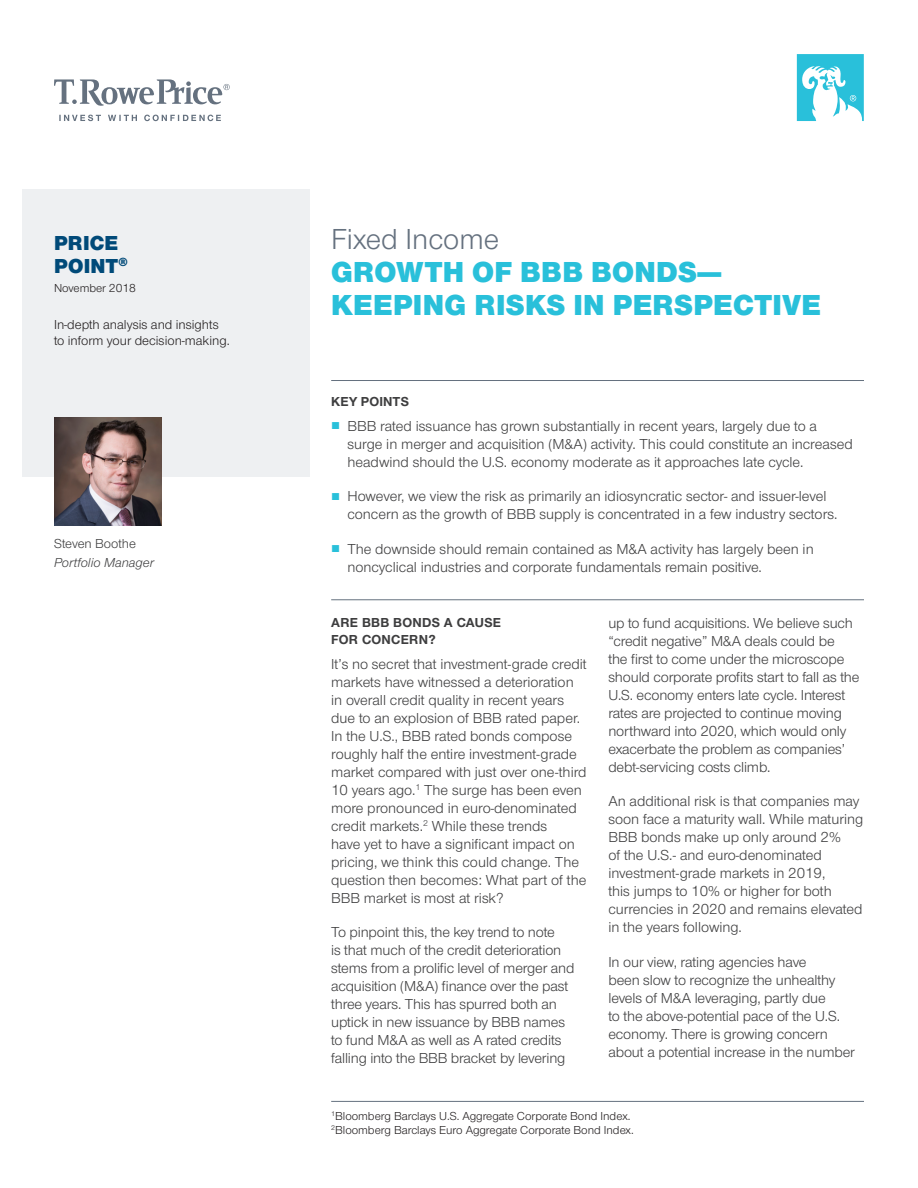
<style>
.page{position:relative;width:918px;height:1188px;background:#fff}
.page>*{position:absolute;margin:0;border:0;box-sizing:border-box;transform-origin:0 0}
.t1{font:900 30px/33px "Nimbus Sans Novus";letter-spacing:.01em;color:#29c0da}
.t2{font:30px "Nimbus Sans Novus";color:#65717f}
.t3{font:900 21px/22.5px "Nimbus Sans Novus";letter-spacing:.01em;color:#004a79}
.t4{font:15px/18px "Nimbus Sans Novus";letter-spacing:-.005em;color:#3e3e3f}
.t5{font:13.5px/16.5px "Nimbus Sans Novus";color:#231f20}
.t6{font:700 13.5px/17.2px "Nimbus Sans Novus";letter-spacing:.02em;color:#3e3e3f}
.t7{font:italic 13.5px "Nimbus Sans Novus";color:#3e3e3f}
.t8{font:13.5px "Nimbus Sans Novus";color:#3e3e3f}
.t9{font:12px/14.4px "Nimbus Sans Novus";color:#231f20}
.s1{font-family:"Arial";color:#29c0da}
</style>
<div class="page">
<div style="left:22px;top:189px;width:288px;height:288px;background:#eef0f2"></div>
<svg style="left:59px;top:115px;width:162px;height:6px"></svg>
<svg style="left:54px;top:79px;width:176px;height:27px"></svg>
<svg style="left:797px;top:54px;width:67px;height:67px"></svg>
<hr style="left:331px;top:380px;width:533px;height:1px;background:#65717f">
<img style="left:54px;top:417px;width:108px;height:108px">
<hr style="left:331px;top:599px;width:533px;height:1px;background:#65717f">
<hr style="left:331px;top:1101px;width:533px;height:1px;background:#65717f">
<h2 class="t3" style="left:54px;top:231px;width:75px">PRICE<br>POINT<sup>®</sup></h2>
<p class="t9" style="left:54px;top:281px;width:84px">November 2018</p>
<p class="t5" style="left:54px;top:316px;width:177px">In-depth analysis and insights to inform your decision-making.</p>
<p class="t8" style="left:54px;top:535px;width:83px">Steven Boothe</p>
<p class="t7" style="left:54px;top:553px;width:101px">Portfolio Manager</p>
<h1 class="t2" style="left:331px;top:220px;width:169px">Fixed Income</h1>
<h1 class="t1" style="left:331px;top:254px;width:491px">GROWTH OF BBB BONDS—<br>KEEPING RISKS IN PERSPECTIVE</h1>
<p class="t6" style="left:331px;top:392px;width:79px">KEY POINTS</p>
<p class="t4" style="left:347px;top:416px;width:507px;text-indent:-16px"><span class="s1">■</span> BBB rated issuance has grown substantially in recent years, largely due to a surge in merger and acquisition (M&amp;A) activity. This could constitute an increased headwind should the U.S. economy moderate as it approaches late cycle.</p>
<p class="t4" style="left:347px;top:487px;width:492px;text-indent:-16px"><span class="s1">■</span> However, we view the risk as primarily an idiosyncratic sector- and issuer-level concern as the growth of BBB supply is concentrated in a few industry sectors.</p>
<p class="t4" style="left:347px;top:539px;width:468px;text-indent:-16px"><span class="s1">■</span> The downside should remain contained as M&amp;A activity has largely been in noncyclical industries and corporate fundamentals remain positive.</p>
<p class="t6" style="left:331px;top:613px;width:171px">ARE BBB BONDS A CAUSE<br>FOR CONCERN?</p>
<p class="t4" style="left:331px;top:654px;width:257px">It’s no secret that investment‑grade credit markets have witnessed a deterioration in overall credit quality in recent years due to an explosion of BBB rated paper.<br>In the U.S., BBB rated bonds compose roughly half the entire investment‑grade market compared with just over one-third 10 years ago.<sup>1</sup> The surge has been even more pronounced in euro‑denominated credit markets.<sup>2</sup> While these trends<br>have yet to have a significant impact on pricing, we think this could change. The question then becomes: What part of the BBB market is most at risk?</p>
<p class="t4" style="left:331px;top:923px;width:245px">To pinpoint this, the key trend to note<br>is that much of the credit deterioration stems from a prolific level of merger and acquisition (M&amp;A) finance over the past three years. This has spurred both an uptick in new issuance by BBB names to fund M&amp;A as well as A rated credits falling into the BBB bracket by levering</p>
<p class="t4" style="left:608px;top:613px;width:253px">up to fund acquisitions. We believe such “credit negative” M&amp;A deals could be<br>the first to come under the microscope should corporate profits start to fall as the U.S. economy enters late cycle. Interest rates are projected to continue moving northward into 2020, which would only exacerbate the problem as companies’ debt-servicing costs climb.</p>
<p class="t4" style="left:608px;top:792px;width:256px">An additional risk is that companies may soon face a maturity wall. While maturing BBB bonds make up only around 2%<br>of the U.S.- and euro‑denominated investment‑grade markets in 2019,<br>this jumps to 10% or higher for both currencies in 2020 and remains elevated in the years following.</p>
<p class="t4" style="left:608px;top:952px;width:248px">In our view, rating agencies have<br>been slow to recognize the unhealthy levels of M&amp;A leveraging, partly due<br>to the above‑potential pace of the U.S. economy. There is growing concern about a potential increase in the number</p>
<p class="t9" style="left:331px;top:1108px;width:304px"><sup>1</sup>Bloomberg Barclays U.S. Aggregate Corporate Bond Index.<br><sup>2</sup>Bloomberg Barclays Euro Aggregate Corporate Bond Index.</p>
</div>
